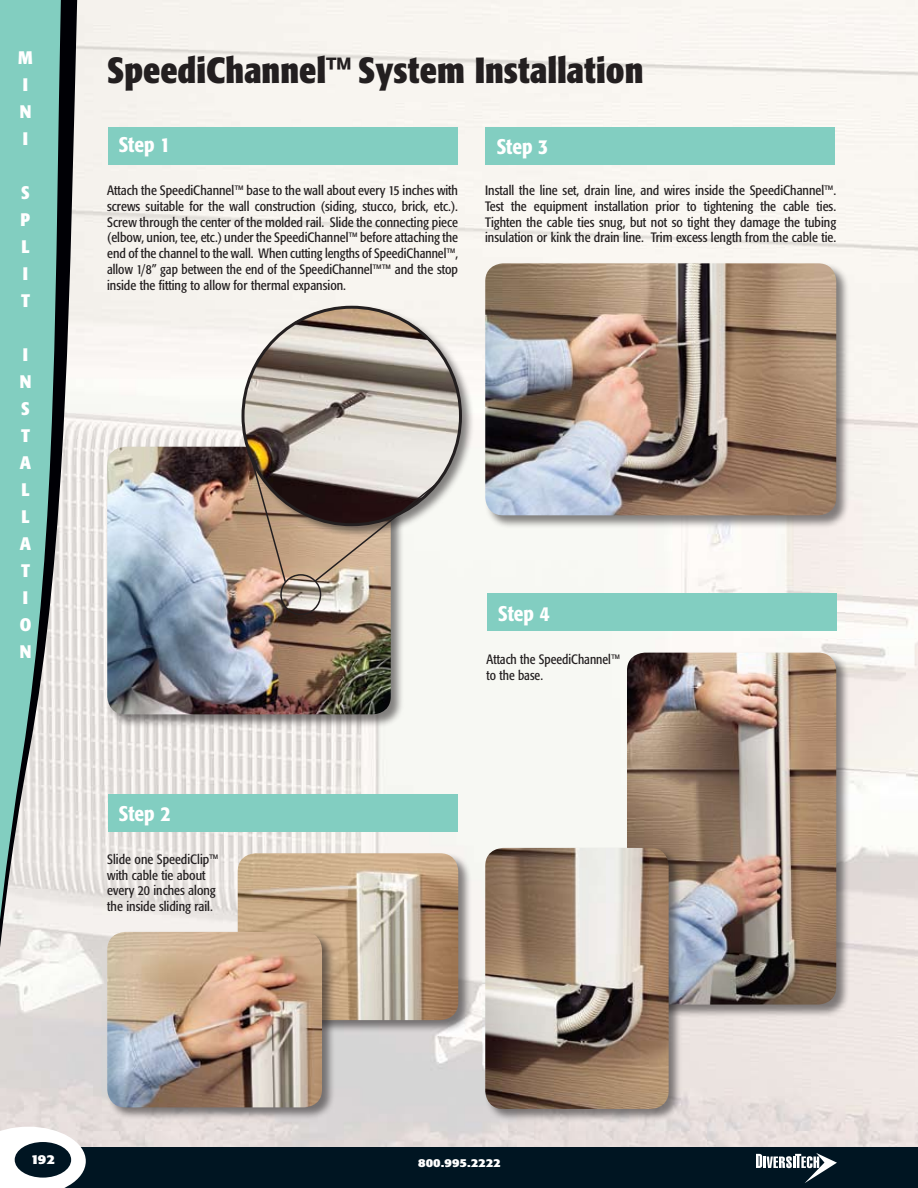
<style>
.page{position:relative;width:918px;height:1188px;background:#fff}
.page>*{position:absolute;margin:0;border:0;box-sizing:border-box;transform-origin:0 0}
.t1{font:700 condensed 36px "Formata";color:#231f20}
.t2{font:500 condensed 21px "Formata";color:#fff}
.t3{font:700 condensed 18px/27px "Formata";color:#fff}
.t4{font:condensed 13.5px/15.8px "Formata";color:#231f20;text-align:justify}
.t5{font:700 condensed 13.5px "Formata";color:#fff;scale:1.25 1}
.t6{font:700 condensed 12px "Formata";color:#fff;scale:1.25 1}
</style>
<div class="page">
<img style="left:0;top:0;width:918px;height:1148px">
<div style="left:108px;top:795px;width:350px;height:37px;background:#82cec1"></div>
<div style="left:108px;top:127px;width:350px;height:37px;background:#82cec1"></div>
<div style="left:106px;top:445px;width:304px;height:289px;background:#231f20;opacity:.55"></div>
<img style="left:107px;top:447px;width:284px;height:267px">
<div style="left:237px;top:852px;width:241px;height:187px;background:#231f20;opacity:.55"></div>
<img style="left:238px;top:853px;width:220px;height:167px">
<div style="left:106px;top:931px;width:236px;height:196px;background:#231f20;opacity:.55"></div>
<img style="left:107px;top:932px;width:215px;height:175px">
<div style="left:485px;top:127px;width:350px;height:37px;background:#82cec1"></div>
<div style="left:484px;top:262px;width:372px;height:273px;background:#231f20;opacity:.55"></div>
<img style="left:485px;top:263px;width:351px;height:252px">
<div style="left:487px;top:594px;width:349px;height:37px;background:#82cec1"></div>
<div style="left:626px;top:651px;width:230px;height:373px;background:#231f20;opacity:.55"></div>
<img style="left:627px;top:653px;width:209px;height:352px">
<div style="left:484px;top:847px;width:204px;height:282px;background:#231f20;opacity:.55"></div>
<img style="left:485px;top:848px;width:184px;height:261px">
<div style="left:241px;top:305px;width:272px;height:289px;background:#231f20;opacity:.55"></div>
<img style="left:242px;top:306px;width:104px;height:176px">
<svg style="left:251px;top:460px;width:36px;height:124px"></svg>
<svg style="left:313px;top:483px;width:124px;height:100px"></svg>
<div style="left:280px;top:574px;width:41px;height:41px;border:2px solid #231f20;border-radius:50%"></div>
<svg style="left:0;top:0;width:77px;height:1046px;fill:#82cec0"></svg>
<div style="left:34px;top:1148px;width:884px;height:40px;background:#001522"></div>
<svg style="left:0;top:1127px;width:86px;height:61px"></svg>
<svg style="left:756px;top:1153px;width:81px;height:30px"></svg>
<div style="left:15px;top:1142px;width:56px;height:36px;background:#001522;border-radius:50%"></div>
<p class="t3" style="left:18px;top:44px;width:16px">M<br>I<br>N<br>I</p>
<p class="t3" style="left:21px;top:179px;width:11px">S<br>P<br>L<br>I<br>T</p>
<p class="t3" style="left:20px;top:341px;width:13px">I<br>N<br>S<br>T<br>A<br>L<br>L<br>A<br>T<br>I<br>O<br>N</p>
<p class="t1" style="left:107px;top:48px;width:538px">SpeediChannel™ System Installation</p>
<p class="t2" style="left:119px;top:132px;width:53px">Step 1</p>
<p class="t4" style="left:107px;top:183px;width:353px">Attach the SpeediChannel™ base to the wall about every 15 inches with screws suitable for the wall construction (siding, stucco, brick, etc.).<br>Screw through the center of the molded rail. Slide the connecting piece (elbow, union, tee, etc.) under the SpeediChannel™ before attaching the end of the channel to the wall. When cutting lengths of SpeediChannel™, allow 1/8” gap between the end of the SpeediChannel™™ and the stop inside the fitting to allow for thermal expansion.</p>
<p class="t2" style="left:497px;top:134px;width:53px">Step 3</p>
<p class="t4" style="left:485px;top:183px;width:353px">Install the line set, drain line, and wires inside the SpeediChannel™.<br>Test the equipment installation prior to tightening the cable ties.<br>Tighten the cable ties snug, but not so tight they damage the tubing insulation or kink the drain line. Trim excess length from the cable tie.</p>
<p class="t2" style="left:119px;top:801px;width:53px">Step 2</p>
<p class="t4" style="left:107px;top:851px;width:113px;text-align:left">Slide one SpeediClip™ with cable tie about every 20 inches along the inside sliding rail.</p>
<p class="t2" style="left:498px;top:601px;width:53px">Step 4</p>
<p class="t4" style="left:487px;top:651px;width:135px">Attach the SpeediChannel™ to the base.</p>
<p class="t5" style="left:31px;top:1151px;width:21px">192</p>
<p class="t6" style="left:418px;top:1156px;width:67px">800.995.2222</p>
<p class="t6" style="left:420px;top:1156px;width:67px">800.995.2222</p>
</div>
